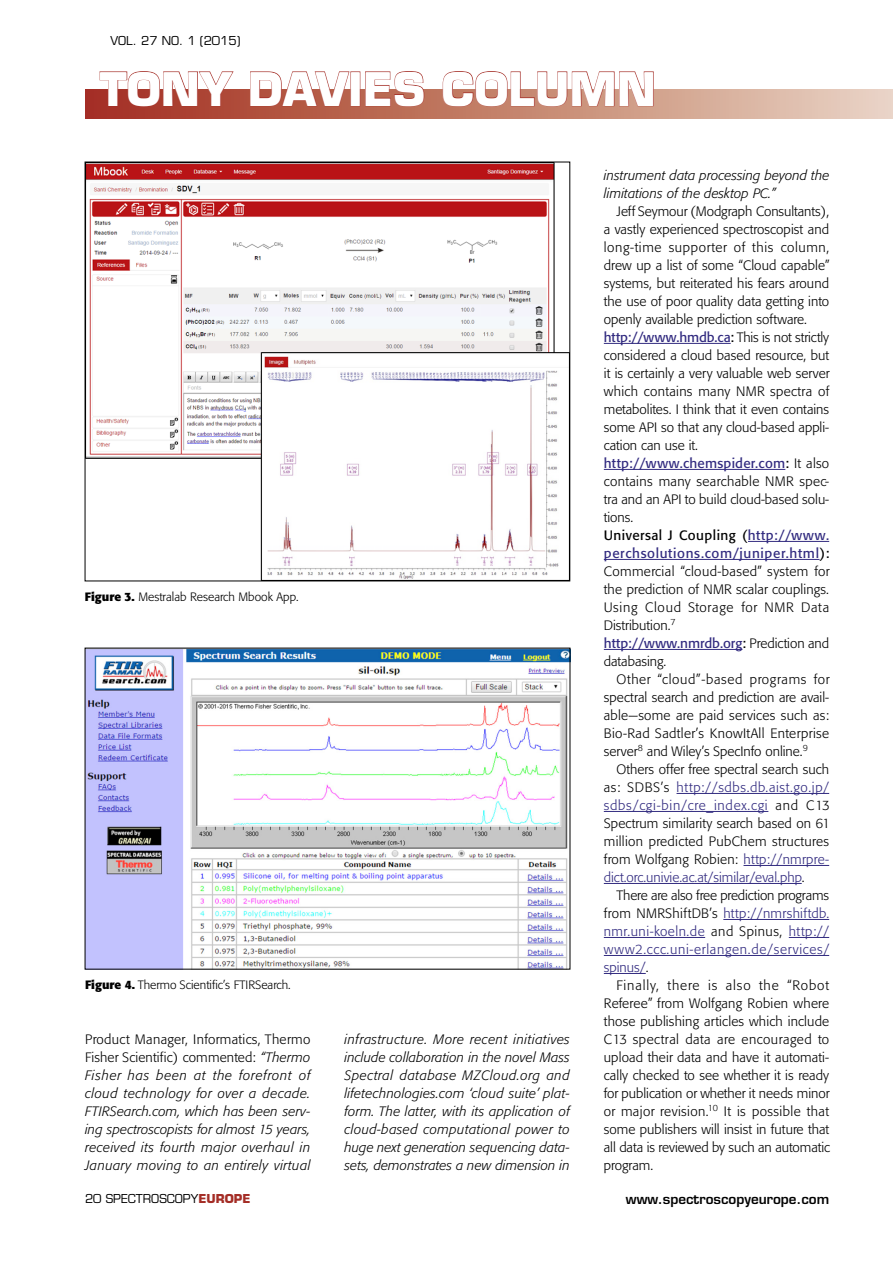
<style>
.page{position:relative;width:893px;height:1263px;background:#fff}
.page>*{position:absolute;margin:0;border:0;box-sizing:border-box;transform-origin:0 0}
.t1{font:700 45px "Eurostile";color:#fff}
.t2{font:300 13.5px/18px "Formata BQ";letter-spacing:.005em;color:#000;text-align:justify}
.t3{font:italic 300 13.5px/18px "Formata BQ";letter-spacing:.01em;color:#000;text-align:justify}
.t4{font:300 13.5px/18px "Formata BQ";letter-spacing:.05em;color:#322b80;text-align:justify}
.t5{font:600 13.5px "Eurostile";color:#000}
.t6{font:300 12px "Formata BQ";color:#000}
.t7{font:12px "Eurostile";color:#000}
.s1{font-weight:700}
.s2{font-style:normal}
.s3{font-weight:700;color:#a42d26}
.s4{font-weight:400;color:#322b80}
.s5{font-weight:400}
.s6{color:#322b80}
.s7{color:#000}
</style>
<div class="page">
<div style="left:85px;top:89px;width:808px;height:29px;background:linear-gradient(to right,#a12c1a,#e7d4c0)"></div>
<svg style="left:99px;top:71px;width:135px;height:36px"></svg>
<svg style="left:250px;top:71px;width:100px;height:35px"></svg>
<div style="left:350px;top:72px;width:10px;height:34px;border:1px solid #a42d26"></div>
<svg style="left:365px;top:71px;width:60px;height:36px"></svg>
<svg style="left:442px;top:71px;width:212px;height:36px"></svg>
<hr style="left:604px;top:343px;width:127px;height:1px;background:#322b80">
<hr style="left:604px;top:469px;width:181px;height:1px;background:#322b80">
<hr style="left:748px;top:541px;width:81px;height:1px;background:#322b80">
<hr style="left:604px;top:559px;width:215px;height:1px;background:#322b80">
<hr style="left:604px;top:649px;width:138px;height:1px;background:#322b80">
<hr style="left:676px;top:793px;width:153px;height:1px;background:#322b80">
<hr style="left:604px;top:811px;width:164px;height:1px;background:#322b80">
<hr style="left:743px;top:865px;width:86px;height:1px;background:#322b80">
<hr style="left:604px;top:883px;width:198px;height:1px;background:#322b80">
<hr style="left:723px;top:919px;width:106px;height:1px;background:#322b80">
<hr style="left:604px;top:937px;width:101px;height:1px;background:#322b80">
<hr style="left:789px;top:937px;width:40px;height:1px;background:#322b80">
<hr style="left:604px;top:955px;width:225px;height:1px;background:#322b80">
<hr style="left:604px;top:973px;width:42px;height:1px;background:#322b80">
<img style="left:87px;top:164px;width:481px;height:415px">
<img style="left:87px;top:650px;width:481px;height:317px">
<p class="t7" style="left:110px;top:33px;width:132px">VOL. 27 NO. 1 (2015)</p>
<h1 class="t1" style="left:100px;top:61px;width:557px">TONY DAVIES COLUMN</h1>
<p class="t6" style="left:85px;top:590px;width:215px"><span class="s1">Figure 3.</span> Mestralab Research Mbook App.</p>
<p class="t6" style="left:85px;top:978px;width:207px"><span class="s1">Figure 4.</span> Thermo Scientific’s FTIRSearch.</p>
<p class="t3" style="left:85px;top:1030px;width:227px"><span class="s2">Product Manager, Informatics, Thermo Fisher Scientific) commented:</span> “Thermo Fisher has been at the forefront of cloud technology for over a decade.<br>FTIRSearch.com, which has been serv&shy;ing spectroscopists for almost 15 years, received its fourth major overhaul in January moving to an entirely virtual</p>
<p class="t3" style="left:344px;top:1030px;width:227px">infrastructure. More recent initiatives include collaboration in the novel Mass Spectral database MZCloud.org and lifetechnologies.com ‘cloud suite’ plat&shy;form. The latter, with its application of cloud-based computational power to huge next generation sequencing data&shy;sets, demonstrates a new dimension in</p>
<p class="t7" style="left:85px;top:1191px;width:167px">20 SPECTROSCOPY<span class="s3">EUROPE</span></p>
<p class="t3" style="left:604px;top:166px;width:227px">instrument data processing beyond the limitations of the desktop PC.”</p>
<p class="t2" style="left:604px;top:202px;width:228px;text-align:left;text-indent:13px">Jeff Seymour (Modgraph Consultants), a vastly experienced spectroscopist and long-time supporter of this column, drew up a list of some “Cloud capable” systems, but reiterated his fears around the use of poor quality data getting into openly available prediction software. <span class="s4">http://www.hmdb.ca</span><span class="s5">:</span> This is not strictly considered a cloud based resource, but it is certainly a very valuable web server which contains many NMR spectra of metabolites. I think that it even contains some API so that any cloud-based appli&shy;cation can use it. <span class="s4">http://www.chemspider.com</span><span class="s5">:</span> It also contains many searchable NMR spec&shy;tra and an API to build cloud-based solu&shy;tions.<br><span class="s5">Universal J Coupling (</span><span class="s4">http://www. perchsolutions.com/juniper.html</span><span class="s5">):<br></span>Commercial “cloud-based” system for the prediction of NMR scalar couplings.<br>Using Cloud Storage for NMR Data Distribution.<sup>7<br></sup><span class="s4">http://www.nmrdb.org</span><span class="s5">:</span> Prediction and databasing.</p>
<p class="t2" style="left:604px;top:670px;width:227px;text-indent:13px">Other “cloud”-based programs for spectral search and prediction are avail&shy;able—some are paid services such as:<br>Bio-Rad Sadtler’s KnowItAll Enterprise server<sup>8</sup> and Wiley’s SpecInfo online.<sup>9</sup></p>
<p class="t2" style="left:604px;top:760px;width:228px;text-indent:13px">Others offer free spectral search such as: SDBS’s <span class="s6">http://sdbs.db.aist.go.jp/ sdbs/cgi-bin/cre_index.cgi</span> and C13<br>Spectrum similarity search based on 61 million predicted PubChem structures from Wolfgang Robien: <span class="s6">http://nmrpre&shy;dict.orc.univie.ac.at/similar/eval.php</span>.</p>
<p class="t4" style="left:604px;top:886px;width:227px;text-indent:13px"><span class="s7">There are also free prediction programs from NMRShiftDB’s</span> http://nmrshiftdb. nmr.uni-koeln.de <span class="s7">and Spinus,</span> http:// www2.ccc.uni-erlangen.de/services/ spinus/<span class="s7">.</span></p>
<p class="t2" style="left:604px;top:976px;width:228px;text-indent:13px">Finally, there is also the “Robot Referee” from Wolfgang Robien where those publishing articles which include C13 spectral data are encouraged to upload their data and have it automati&shy;cally checked to see whether it is ready for publication or whether it needs minor or major revision.<sup>10</sup> It is possible that some publishers will insist in future that all data is reviewed by such an automatic program.</p>
<p class="t5" style="left:626px;top:1190px;width:205px">www.spectroscopyeurope.com</p>
</div>
